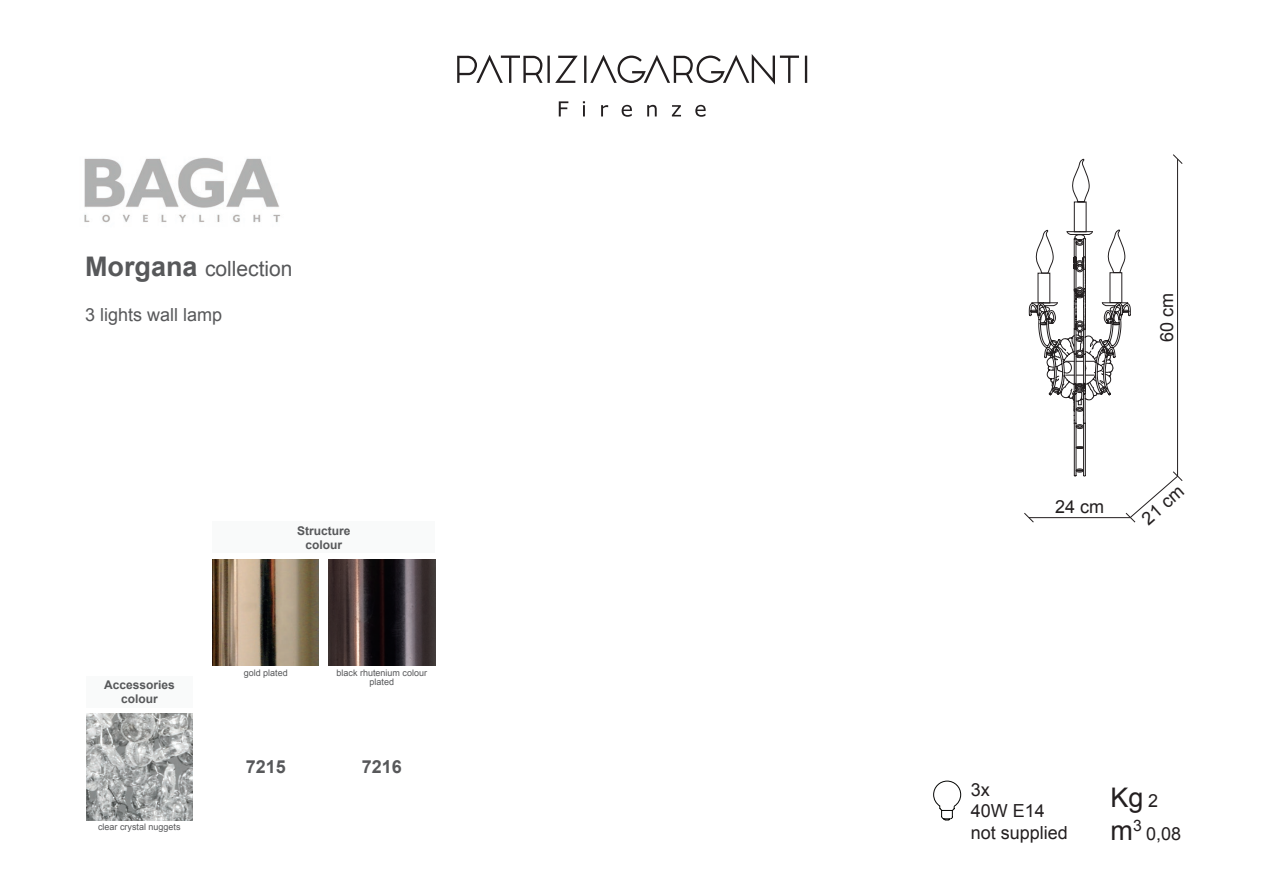
<style>
.page{position:relative;width:1263px;height:893px;background:#fff}
.page>*{position:absolute;margin:0;border:0;box-sizing:border-box;transform-origin:0 0}
.t1{font:27px/32.4px "Arial";color:#231f20}
.t2{font:21px "Arial";color:#57585a}
.t3{font:18px/21.6px "Arial";color:#231f20}
.t4{font:18px "Arial";color:#57585a}
.t5{font:700 18px "Arial";color:#57585a}
.t6{font:700 12px/13.5px "Arial";color:#57585a;text-align:center}
.t7{font:9px/9px "Arial";color:#57585a;text-align:center}
.s1{font-weight:700;font-size:27px}
.s2{font-size:18px}
</style>
<div class="page">
<img style="left:84px;top:158px;width:197px;height:65px">
<svg style="left:457px;top:54px;width:350px;height:31px"></svg>
<svg style="left:559px;top:101px;width:9px;height:15px"></svg>
<svg style="left:583px;top:101px;width:2px;height:15px"></svg>
<svg style="left:601px;top:105px;width:7px;height:11px"></svg>
<svg style="left:622px;top:105px;width:10px;height:12px"></svg>
<svg style="left:647px;top:105px;width:10px;height:11px"></svg>
<svg style="left:672px;top:105px;width:9px;height:11px"></svg>
<svg style="left:695px;top:105px;width:11px;height:12px"></svg>
<svg style="left:933px;top:781px;width:28px;height:39px"></svg>
<div style="left:86px;top:676px;width:106px;height:32px;background:#f9fafa"></div>
<div style="left:213px;top:521px;width:222px;height:32px;background:#f9fafa"></div>
<img style="left:213px;top:560px;width:106px;height:106px">
<img style="left:329px;top:560px;width:106px;height:106px">
<img style="left:86px;top:714px;width:106px;height:106px">
<svg style="left:1024px;top:154px;width:159px;height:369px"></svg>
<h2 class="t2" style="left:85px;top:255px;width:209px"><span class="s1">Morgana</span> collection</h2>
<h3 class="t4" style="left:85px;top:303px;width:139px">3 lights wall lamp</h3>
<h3 class="t6" style="left:104px;top:679px;width:72px">Accessories colour</h3>
<p class="t7" style="left:98px;top:822px;width:84px">clear crystal nuggets</p>
<h3 class="t6" style="left:297px;top:524px;width:55px">Structure colour</h3>
<p class="t7" style="left:244px;top:668px;width:46px">gold plated</p>
<p class="t7" style="left:337px;top:668px;width:92px">black rhutenium colour plated</p>
<h3 class="t5" style="left:246px;top:755px;width:42px">7215</h3>
<h3 class="t5" style="left:362px;top:755px;width:42px">7216</h3>
<h3 class="t3" style="left:1156px;top:342px;width:51px;rotate:-90deg">60 cm</h3>
<h3 class="t3" style="left:1055px;top:496px;width:51px">24 cm</h3>
<h3 class="t3" style="left:1137px;top:513px;width:51px;rotate:-41deg">21 cm</h3>
<h3 class="t3" style="left:971px;top:779px;width:99px">3x<br>40W E14 not supplied</h3>
<h1 class="t1" style="left:1110px;top:782px;width:49px">Kg <span class="s2">2 </span>m<sup>3</sup></h1>
<h3 class="t3" style="left:1146px;top:823px;width:37px">0,08</h3>
</div>
